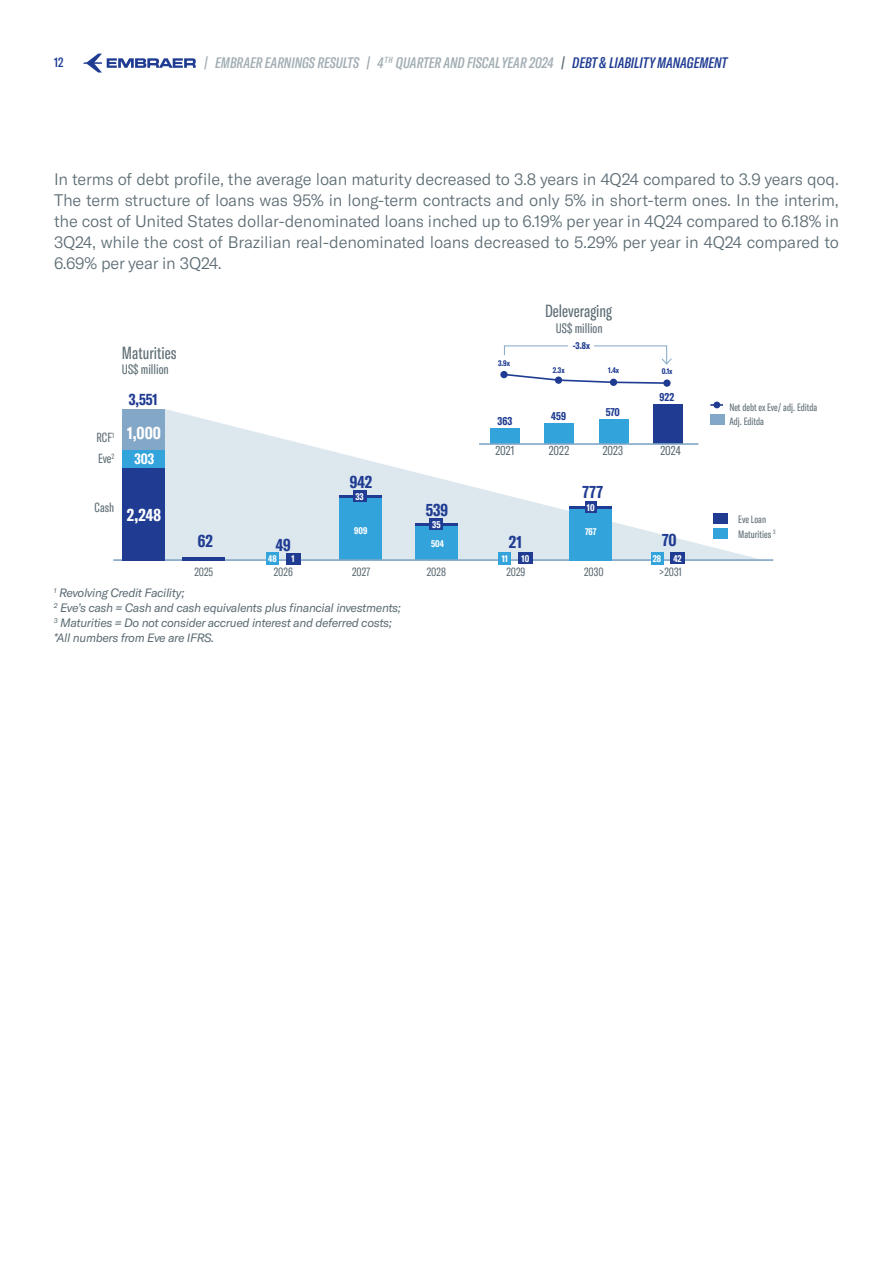
<style>
.page{position:relative;width:893px;height:1263px;background:#fff}
.page>*{position:absolute;margin:0;border:0;box-sizing:border-box;transform-origin:0 0}
.t1{font:extra-condensed 17.4px "GT America";color:#5c6c74}
.t2{font:700 extra-condensed 17.4px "GT America";color:#1f3c92}
.t3{font:700 extra-condensed 17.4px "GT America";color:#fff}
.t4{font:300 16.5px/21px "GT America";letter-spacing:-.01em;color:#5c6c74;text-align:justify}
.t5{font:700 extra-condensed 16.05px "GT America";color:#1f3c92}
.t6{font:italic 500 extra-condensed 15px "GT America";color:#647883}
.t7{font:italic 500 extra-condensed 15px "GT America";color:#1f3c92}
.t8{font:700 extra-condensed 15px "GT America";color:#fff}
.t9{font:extra-condensed 13.5px "GT America";color:#5c6c74}
.t10{font:500 extra-condensed 13.5px "GT America";color:#1f3c92}
.t11{font:extra-condensed 13.05px "GT America";color:#5c6c74}
.t12{font:italic 12px/15px "GT America";letter-spacing:-.03em;color:#5c6c74}
.t13{font:extra-condensed 12px "GT America";color:#5c6c74}
.t14{font:700 extra-condensed 11.4px "GT America";color:#1f3c92}
.t15{font:extra-condensed 10.5px/14.2px "GT America";color:#5c6c74}
.t16{font:700 extra-condensed 9.75px "GT America";color:#fff}
.t17{font:700 extra-condensed 9.75px "GT America";color:#1f3c92}
.t18{font:700 extra-condensed 8.1px "GT America";color:#1f3c92}
.s1{color:#5c6c74}
</style>
<div class="page">
<svg style="left:83px;top:54px;width:113px;height:19px"></svg>
<svg style="left:165px;top:409px;width:593px;height:150px"></svg>
<div style="left:415px;top:526px;width:43px;height:34px;background:#33a3dc"></div>
<div style="left:339px;top:497px;width:42px;height:63px;background:#33a3dc"></div>
<hr style="left:113px;top:559px;width:660px;height:2px;background:#82a7c7">
<div style="left:123px;top:468px;width:42px;height:93px;background:#1f3c92"></div>
<hr style="left:182px;top:557px;width:43px;height:4px;background:#1f3c92">
<hr style="left:415px;top:523px;width:43px;height:3px;background:#1f3c92">
<hr style="left:339px;top:495px;width:42px;height:2px;background:#1f3c92">
<div style="left:490px;top:428px;width:30px;height:16px;background:#33a3dc"></div>
<div style="left:544px;top:424px;width:30px;height:20px;background:#33a3dc"></div>
<div style="left:599px;top:419px;width:29px;height:25px;background:#33a3dc"></div>
<div style="left:653px;top:404px;width:30px;height:40px;background:#1f3c92"></div>
<div style="left:569px;top:508px;width:43px;height:53px;background:#33a3dc"></div>
<div style="left:123px;top:449px;width:42px;height:19px;background:#33a3dc"></div>
<div style="left:123px;top:409px;width:42px;height:41px;background:#82a7c7"></div>
<div style="left:651px;top:552px;width:12px;height:12px;background:#33a3dc"></div>
<div style="left:498px;top:552px;width:13px;height:12px;background:#33a3dc"></div>
<div style="left:266px;top:552px;width:13px;height:12px;background:#33a3dc"></div>
<div style="left:429px;top:518px;width:14px;height:12px;background:#1f3c92"></div>
<div style="left:353px;top:490px;width:13px;height:12px;background:#1f3c92"></div>
<div style="left:671px;top:552px;width:14px;height:12px;background:#1f3c92"></div>
<div style="left:518px;top:552px;width:14px;height:12px;background:#1f3c92"></div>
<div style="left:286px;top:552px;width:14px;height:12px;background:#1f3c92"></div>
<hr style="left:479px;top:443px;width:219px;height:2px;background:#82a7c7">
<svg style="left:500px;top:371px;width:8px;height:7px"></svg>
<svg style="left:663px;top:379px;width:8px;height:8px"></svg>
<svg style="left:503px;top:373px;width:166px;height:12px"></svg>
<svg style="left:504px;top:345px;width:168px;height:20px"></svg>
<div style="left:568px;top:341px;width:26px;height:16px;background:#fff"></div>
<div style="left:713px;top:402px;width:7px;height:6px;background:#1f3c92;border-radius:50%"></div>
<div style="left:713px;top:513px;width:14px;height:10px;background:#1f3c92"></div>
<div style="left:713px;top:528px;width:14px;height:11px;background:#33a3dc"></div>
<div style="left:710px;top:414px;width:14px;height:10px;background:#82a7c7"></div>
<svg style="left:710px;top:404px;width:13px;height:2px"></svg>
<hr style="left:569px;top:506px;width:43px;height:2px;background:#1f3c92">
<div style="left:585px;top:501px;width:12px;height:12px;background:#1f3c92"></div>
<p class="t10" style="left:54px;top:55px;width:11px">12</p>
<p class="t6" style="left:205px;top:54px;width:351px">| EMBRAER EARNINGS RESULTS <span class="s1">|</span> 4<sup>TH</sup> QUARTER AND FISCAL YEAR 2024</p>
<p class="t7" style="left:562px;top:54px;width:167px"><span class="s1">|</span> DEBT &amp; LIABILITY MANAGEMENT</p>
<p class="t4" style="left:54px;top:169px;width:786px">In terms of debt profile, the average loan maturity decreased to 3.8 years in 4Q24 compared to 3.9 years qoq.<br>The term structure of loans was 95% in long-term contracts and only 5% in short-term ones. In the interim, the cost of United States dollar-denominated loans inched up to 6.19% per year in 4Q24 compared to 6.18% in 3Q24, while the cost of Brazilian real-denominated loans decreased to 5.29% per year in 4Q24 compared to 6.69% per year in 3Q24.</p>
<p class="t1" style="left:545px;top:300px;width:68px">Deleveraging</p>
<p class="t11" style="left:97px;top:430px;width:19px">RCF<sup>1</sup></p>
<p class="t11" style="left:98px;top:451px;width:18px">Eve<sup>2</sup></p>
<p class="t11" style="left:95px;top:500px;width:21px">Cash</p>
<p class="t1" style="left:122px;top:343px;width:56px">Maturities</p>
<p class="t9" style="left:122px;top:361px;width:48px">US$ million</p>
<p class="t5" style="left:129px;top:390px;width:30px">3,551</p>
<p class="t3" style="left:127px;top:422px;width:35px">1,000</p>
<p class="t8" style="left:134px;top:450px;width:21px">303</p>
<p class="t3" style="left:127px;top:504px;width:36px">2,248</p>
<p class="t9" style="left:556px;top:321px;width:48px">US$ million</p>
<p class="t18" style="left:498px;top:358px;width:13px">3.9x</p>
<p class="t14" style="left:498px;top:414px;width:16px">363</p>
<p class="t17" style="left:573px;top:339px;width:19px">-3.8x</p>
<p class="t18" style="left:553px;top:366px;width:13px">2.3x</p>
<p class="t18" style="left:608px;top:365px;width:13px">1.4x</p>
<p class="t18" style="left:662px;top:366px;width:12px">0.1x</p>
<p class="t14" style="left:551px;top:409px;width:16px">459</p>
<p class="t14" style="left:660px;top:390px;width:16px">922</p>
<p class="t14" style="left:606px;top:405px;width:16px">570</p>
<p class="t2" style="left:198px;top:530px;width:16px">62</p>
<p class="t2" style="left:276px;top:534px;width:16px">49</p>
<p class="t2" style="left:350px;top:472px;width:24px">942</p>
<p class="t16" style="left:355px;top:491px;width:10px">33</p>
<p class="t16" style="left:354px;top:525px;width:15px">909</p>
<p class="t2" style="left:426px;top:499px;width:24px">539</p>
<p class="t16" style="left:432px;top:519px;width:10px">35</p>
<p class="t16" style="left:431px;top:537px;width:14px">504</p>
<p class="t11" style="left:495px;top:443px;width:21px">2021</p>
<p class="t11" style="left:549px;top:443px;width:22px">2022</p>
<p class="t11" style="left:603px;top:443px;width:22px">2023</p>
<p class="t11" style="left:660px;top:443px;width:22px">2024</p>
<p class="t2" style="left:582px;top:482px;width:22px">777</p>
<p class="t2" style="left:509px;top:531px;width:15px">21</p>
<p class="t16" style="left:587px;top:502px;width:9px">10</p>
<p class="t16" style="left:585px;top:525px;width:13px">767</p>
<p class="t2" style="left:662px;top:529px;width:16px">70</p>
<p class="t16" style="left:292px;top:553px;width:5px">1</p>
<p class="t16" style="left:522px;top:553px;width:9px">10</p>
<p class="t16" style="left:673px;top:553px;width:10px">42</p>
<p class="t16" style="left:268px;top:553px;width:10px">48</p>
<p class="t16" style="left:502px;top:553px;width:8px">11</p>
<p class="t16" style="left:653px;top:553px;width:10px">28</p>
<p class="t13" style="left:195px;top:565px;width:20px">2025</p>
<p class="t13" style="left:274px;top:565px;width:20px">2026</p>
<p class="t13" style="left:352px;top:565px;width:20px">2027</p>
<p class="t13" style="left:427px;top:565px;width:20px">2028</p>
<p class="t13" style="left:507px;top:565px;width:20px">2029</p>
<p class="t13" style="left:584px;top:565px;width:21px">2030</p>
<p class="t13" style="left:659px;top:565px;width:25px">&gt;2031</p>
<p class="t12" style="left:54px;top:585px;width:349px"><sup>1</sup> Revolving Credit Facility;<br><sup>2</sup> Eve’s cash = Cash and cash equivalents plus financial investments; <sup>3</sup> Maturities = Do not consider accrued interest and deferred costs; *All numbers from Eve are IFRS.</p>
<p class="t15" style="left:729px;top:400px;width:90px">Net debt ex Eve/ adj. Editda<br>Adj. Editda</p>
<p class="t15" style="left:738px;top:512px;width:39px">Eve Loan<br>Maturities <sup>3</sup></p>
</div>
